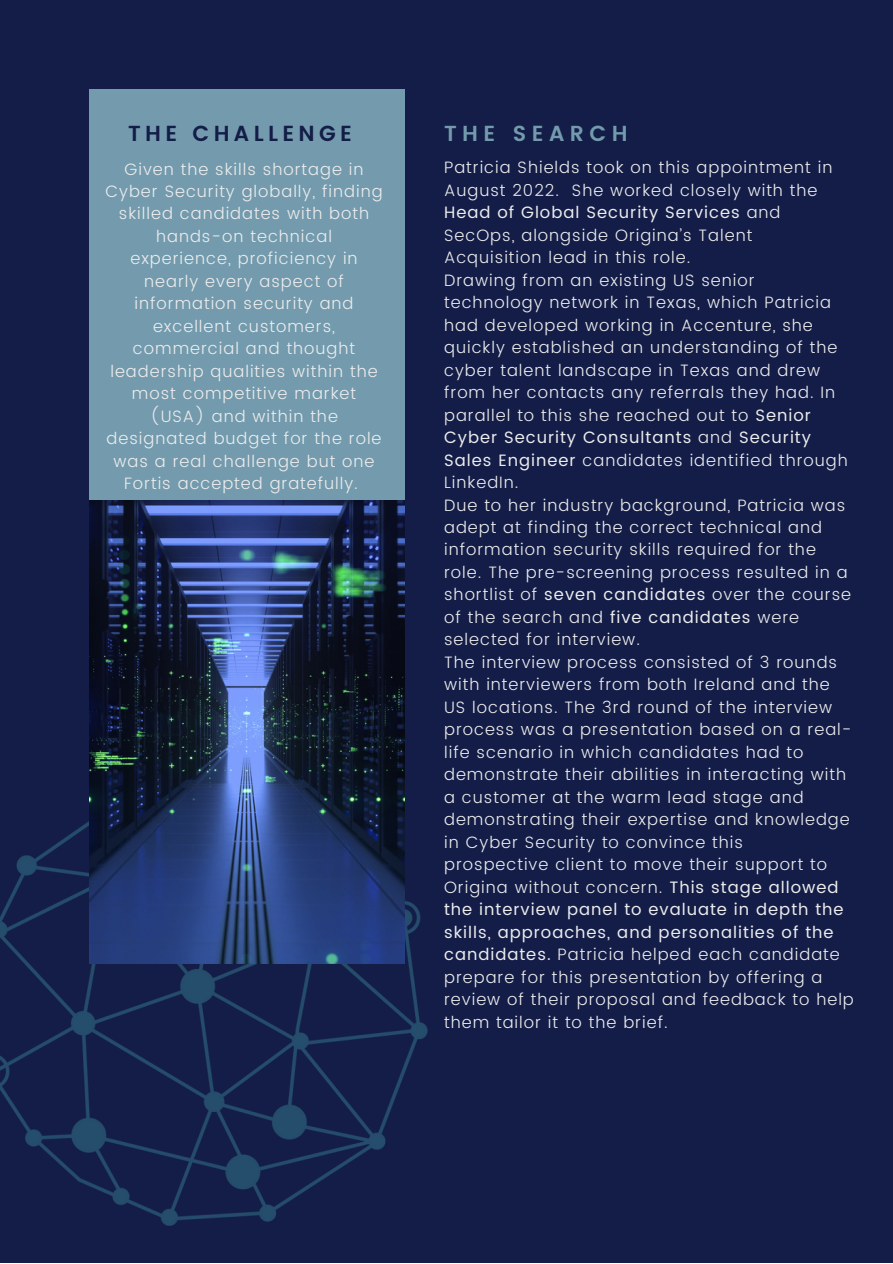
<style>
.page{position:relative;width:893px;height:1264px;background:#fff}
.page>*{position:absolute;margin:0;border:0;box-sizing:border-box;transform-origin:0 0}
.t1{font:600 21.75px "Poppins";letter-spacing:.2em;color:#131d47}
.t2{font:600 21.75px "Poppins";letter-spacing:.25em;color:#739bad}
.t3{font:300 16.5px/22.5px "Poppins";letter-spacing:.06em;color:#ececed;text-align:center}
.s1{font-weight:400}
</style>
<div class="page">
<div style="left:0;top:0;width:892px;height:1262px;background:#131d47"></div>
<div style="left:89px;top:89px;width:315px;height:612px;background:#739bad"></div>
<img style="left:0;top:772px;width:428px;height:454px">
<img style="left:89px;top:501px;width:315px;height:462px">
<h1 class="t1" style="left:128px;top:120px;width:225px">THE CHALLENGE</h1>
<p class="t3" style="left:105px;top:157px;width:279px">Given the skills shortage in<br>Cyber Security globally, finding skilled candidates with both hands-on technical experience, proficiency in nearly every aspect of information security and excellent customers, commercial and thought leadership qualities within the most competitive market (USA) and within the designated budget for the role was a real challenge but one<br>Fortis accepted gratefully.</p>
<h1 class="t2" style="left:444px;top:120px;width:185px">THE SEARCH</h1>
<p class="t3" style="left:444px;top:156px;width:411px;text-align:left">Patricia Shields took on this appointment in August 2022. She worked closely with the <span class="s1">Head of Global Security Services</span> and SecOps, alongside Origina’s Talent<br>Acquisition lead in this role.<br>Drawing from an existing US senior technology network in Texas, which Patricia had developed working in Accenture, she quickly established an understanding of the cyber talent landscape in Texas and drew from her contacts any referrals they had. In parallel to this she reached out to <span class="s1">Senior Cyber Security Consultants</span> and <span class="s1">Security Sales Engineer</span> candidates identified through LinkedIn.<br>Due to her industry background, Patricia was adept at finding the correct technical and information security skills required for the role. The pre-screening process resulted in a shortlist of <span class="s1">seven candidates</span> over the course of the search and <span class="s1">five candidates</span> were selected for interview.<br>The interview process consisted of 3 rounds with interviewers from both Ireland and the US locations. The 3rd round of the interview process was a presentation based on a real&shy;life scenario in which candidates had to demonstrate their abilities in interacting with a customer at the warm lead stage and demonstrating their expertise and knowledge in Cyber Security to convince this<br>prospective client to move their support to Origina without concern. <span class="s1">This stage allowed the interview panel to evaluate in depth the skills, approaches, and personalities of the candidates.</span> Patricia helped each candidate prepare for this presentation by offering a review of their proposal and feedback to help them tailor it to the brief.</p>
</div>
